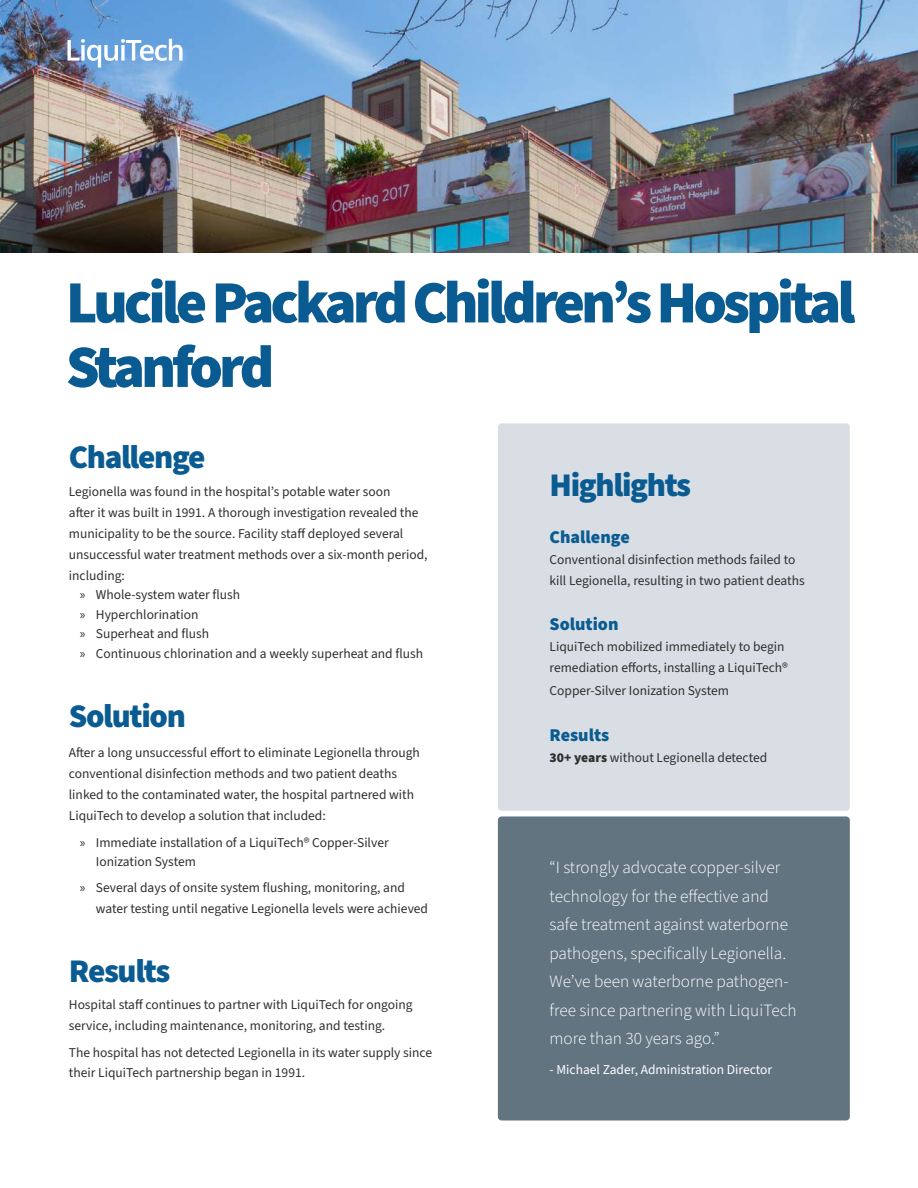
<style>
.page{position:relative;width:918px;height:1188px;background:#fff}
.page>*{position:absolute;margin:0;border:0;box-sizing:border-box;transform-origin:0 0}
.t1{font:900 60px/64.5px "Source Sans 3";letter-spacing:-.065em;color:#095b91}
.t2{font:900 33px "Source Sans 3";letter-spacing:-.04em;color:#095b91}
.t3{font:900 18px "Source Sans 3";color:#095b91}
.t4{font:300 17.25px/28.5px "Source Sans 3";color:#fff}
.t5{font:13.5px/21px "Source Sans 3";color:#2d302f}
.t6{font:13.5px "Source Sans 3";color:#fff}
.s1{font-family:"Myriad Pro"}
.s2{font-weight:900}
</style>
<div class="page">
<div style="left:498px;top:423px;width:352px;height:388px;background:#d8dee3;border-radius:4px"></div>
<div style="left:498px;top:816px;width:352px;height:304px;background:#627480;border-radius:4px"></div>
<img style="left:0;top:0;width:918px;height:253px">
<svg style="left:68px;top:39px;width:115px;height:29px"></svg>
<h1 class="t1" style="left:66px;top:274px;width:791px">Lucile Packard Children’s Hospital<br>Stanford</h1>
<h2 class="t2" style="left:69px;top:444px;width:138px">Challenge</h2>
<p class="t5" style="left:69px;top:482px;width:360px">Legionella was found in the hospital’s potable water soon<br>a昀琀er it was built in 1991. A thorough investigation revealed the municipality to be the source. Facility sta昀昀 deployed several unsuccessful water treatment methods over a six-month period, including:</p>
<p class="t5" style="left:80px;top:585px;width:345px;line-height:19.5px"><span class="s1">»</span> Whole-system water 昀氀ush<br><span class="s1">»</span> Hyperchlorination<br><span class="s1">»</span> Superheat and 昀氀ush<br><span class="s1">»</span> Continuous chlorination and a weekly superheat and 昀氀ush</p>
<h2 class="t2" style="left:69px;top:703px;width:119px">Solution</h2>
<p class="t5" style="left:69px;top:743px;width:353px">A昀琀er a long unsuccessful e昀昀ort to eliminate Legionella through conventional disinfection methods and two patient deaths linked to the contaminated water, the hospital partnered with LiquiTech to develop a solution that included:</p>
<p class="t5" style="left:96px;top:833px;width:294px;line-height:19.5px;text-indent:-16px"><span class="s1">»</span> Immediate installation of a LiquiTech® Copper-Silver<br>Ionization System</p>
<p class="t5" style="left:96px;top:878px;width:334px;line-height:20.2px;text-indent:-16px"><span class="s1">»</span> Several days of onsite system 昀氀ushing, monitoring, and water testing until negative Legionella levels were achieved</p>
<h2 class="t2" style="left:69px;top:958px;width:103px">Results</h2>
<p class="t5" style="left:69px;top:995px;width:345px;line-height:20.2px">Hospital sta昀昀 continues to partner with LiquiTech for ongoing service, including maintenance, monitoring, and testing.</p>
<p class="t5" style="left:69px;top:1043px;width:365px;line-height:20.2px">The hospital has not detected Legionella in its water supply since their LiquiTech partnership began in 1991.</p>
<h2 class="t2" style="left:550px;top:472px;width:143px">Highlights</h2>
<h3 class="t3" style="left:550px;top:530px;width:82px">Challenge</h3>
<p class="t5" style="left:550px;top:549px;width:257px">Conventional disinfection methods failed to kill Legionella, resulting in two patient deaths</p>
<h3 class="t3" style="left:550px;top:617px;width:70px">Solution</h3>
<p class="t5" style="left:550px;top:638px;width:240px">LiquiTech mobilized immediately to begin remediation e昀昀orts, installing a LiquiTech®</p>
<p class="t5" style="left:550px;top:680px;width:181px">Copper-Silver Ionization System</p>
<h3 class="t3" style="left:550px;top:727px;width:61px">Results</h3>
<p class="t5" style="left:550px;top:748px;width:219px"><span class="s2">30+ years</span> without Legionella detected</p>
<p class="t4" style="left:550px;top:855px;width:249px">“I strongly advocate copper-silver technology for the e昀昀ective and safe treatment against waterborne pathogens, speci昀椀cally Legionella.<br>We’ve been waterborne pathogen&shy;free since partnering with LiquiTech more than 30 years ago.”</p>
<p class="t6" style="left:550px;top:1061px;width:224px">- Michael Zader, Administration Director</p>
</div>
